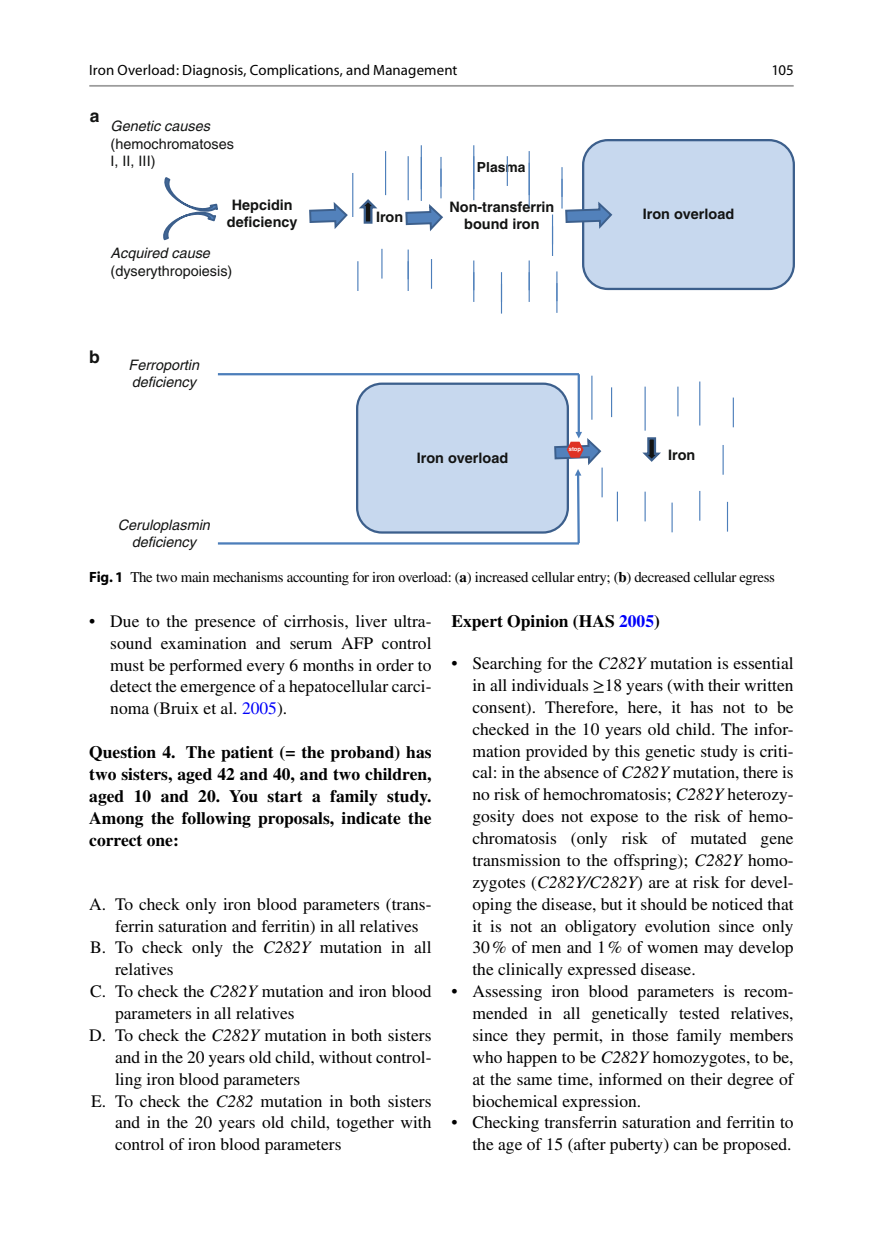
<style>
.page{position:relative;width:883px;height:1260px;background:#fff}
.page>*{position:absolute;margin:0;border:0;box-sizing:border-box;transform-origin:0 0}
.t1{font:17.5px/21.9px "Jmxsls Times";color:#000;text-align:justify}
.t2{font:700 17.5px/21.9px "Myxthh Times";color:#000;text-align:justify}
.t3{font:700 17.5px "Fmmbgq Helvetica";color:#131413}
.t4{font:14.88px "Jmxsls Times";letter-spacing:-.02em;color:#000}
.t5{font:14.88px "Ckysll Myriad";letter-spacing:.005em;color:#000}
.t6{font:700 14.35px/17.3px "Fmmbgq Helvetica";color:#131413;text-align:center}
.t7{font:italic 14.35px/17.3px "Mtrtqb Helvetica";color:#131413}
.t8{font:14.35px/17.3px "Qhmwql Helvetica";color:#131413}
.t9{font:700 13.83px "Fmmbgq Helvetica";color:#131413}
.t10{font:700 5.77px "Fmmbgq Helvetica";color:#fff}
.s1{font-family:"Ptrbbv Myriad";font-weight:700}
.s2{font-family:"Myxthh Times";font-weight:700}
.s3{color:#0000fa}
.s4{font-family:"Skftdj Times";font-style:italic}
.s5{font-family:"Blhfrh STIX General"}
</style>
<div class="page">
<div style="left:583px;top:140px;width:211px;height:149px;background:#c7d8ee;border-radius:25px"></div>
<div style="left:582px;top:139px;width:213px;height:151px;border:2px solid #3c5f8c;border-radius:25px"></div>
<svg style="left:163px;top:177px;width:55px;height:64px"></svg>
<svg style="left:309px;top:202px;width:39px;height:27px"></svg>
<svg style="left:565px;top:199px;width:48px;height:30px"></svg>
<hr style="left:556px;top:271px;width:1px;height:30px;background:#4c7eba">
<hr style="left:561px;top:167px;width:2px;height:30px;background:#4c7eba">
<hr style="left:529px;top:151px;width:1px;height:44px;background:#4c7eba">
<hr style="left:501px;top:272px;width:1px;height:30px;background:#4c7eba">
<hr style="left:507px;top:156px;width:1px;height:30px;background:#4c7eba">
<hr style="left:473px;top:156px;width:1px;height:44px;background:#4c7eba">
<hr style="left:421px;top:145px;width:1px;height:44px;background:#4c7eba">
<hr style="left:440px;top:157px;width:2px;height:30px;background:#4c7eba">
<hr style="left:408px;top:156px;width:1px;height:44px;background:#4c7eba">
<hr style="left:727px;top:502px;width:1px;height:30px;background:#4c7eba">
<svg style="left:733px;top:398px;width:1px;height:29px"></svg>
<hr style="left:699px;top:491px;width:1px;height:30px;background:#4c7eba">
<hr style="left:723px;top:445px;width:1px;height:30px;background:#4c7eba">
<hr style="left:699px;top:382px;width:1px;height:44px;background:#4c7eba">
<svg style="left:672px;top:503px;width:1px;height:29px"></svg>
<svg style="left:677px;top:387px;width:1px;height:29px"></svg>
<svg style="left:645px;top:492px;width:1px;height:29px"></svg>
<hr style="left:645px;top:387px;width:1px;height:44px;background:#4c7eba">
<hr style="left:591px;top:376px;width:1px;height:44px;background:#4c7eba">
<svg style="left:617px;top:492px;width:1px;height:29px"></svg>
<hr style="left:611px;top:387px;width:1px;height:30px;background:#4c7eba">
<hr style="left:556px;top:283px;width:1px;height:30px;background:#4c7eba">
<hr style="left:561px;top:179px;width:2px;height:30px;background:#4c7eba">
<hr style="left:529px;top:272px;width:1px;height:30px;background:#4c7eba">
<hr style="left:552px;top:226px;width:1px;height:30px;background:#4c7eba">
<hr style="left:529px;top:163px;width:1px;height:44px;background:#4c7eba">
<hr style="left:501px;top:284px;width:1px;height:30px;background:#4c7eba">
<hr style="left:473px;top:272px;width:1px;height:30px;background:#4c7eba">
<hr style="left:473px;top:145px;width:1px;height:44px;background:#4c7eba">
<hr style="left:421px;top:157px;width:1px;height:44px;background:#4c7eba">
<hr style="left:440px;top:169px;width:2px;height:29px;background:#4c7eba">
<hr style="left:408px;top:261px;width:1px;height:30px;background:#4c7eba">
<hr style="left:431px;top:259px;width:1px;height:30px;background:#4c7eba">
<hr style="left:385px;top:151px;width:1px;height:44px;background:#4c7eba">
<hr style="left:357px;top:261px;width:1px;height:30px;background:#4c7eba">
<hr style="left:381px;top:249px;width:2px;height:30px;background:#4c7eba">
<hr style="left:352px;top:173px;width:1px;height:44px;background:#4c7eba">
<svg style="left:359px;top:199px;width:19px;height:25px"></svg>
<svg style="left:405px;top:204px;width:38px;height:27px"></svg>
<div style="left:357px;top:384px;width:211px;height:149px;background:#c7d8ee;border-radius:25px"></div>
<div style="left:356px;top:383px;width:213px;height:151px;border:2px solid #3c5f8c;border-radius:25px"></div>
<svg style="left:642px;top:437px;width:19px;height:25px"></svg>
<hr style="left:218px;top:373px;width:361px;height:2px;background:#4c7eba">
<hr style="left:578px;top:374px;width:2px;height:59px;background:#4c7eba">
<hr style="left:218px;top:542px;width:361px;height:3px;background:#4c7eba">
<svg style="left:553px;top:432px;width:50px;height:113px"></svg>
<hr style="left:89px;top:85px;width:705px;height:2px;background:#9c9c9c">
<p class="t5" style="left:89px;top:64px;width:370px">Iron Overload: Diagnosis, Complications, and Management</p>
<p class="t3" style="left:90px;top:106px;width:11px">a</p>
<p class="t7" style="left:111px;top:118px;width:101px">Genetic causes</p>
<p class="t8" style="left:111px;top:136px;width:125px">(hemochromatoses<br>I, II, III)</p>
<p class="t9" style="left:477px;top:159px;width:50px">Plasma</p>
<p class="t6" style="left:227px;top:196px;width:72px">Hepcidin deficiency</p>
<p class="t7" style="left:111px;top:245px;width:101px">Acquired cause</p>
<p class="t8" style="left:111px;top:263px;width:123px">(dyserythropoiesis)</p>
<p class="t6" style="left:376px;top:208px;width:29px">Iron</p>
<p class="t6" style="left:449px;top:198px;width:107px">Non-transferrin bound iron</p>
<p class="t3" style="left:89px;top:347px;width:12px">b</p>
<p class="t7" style="left:129px;top:356px;width:72px">Ferroportin deficiency</p>
<p class="t7" style="left:118px;top:516px;width:94px;text-align:center">Ceruloplasmin deficiency</p>
<p class="t6" style="left:417px;top:449px;width:93px">Iron overload</p>
<p class="t10" style="left:569px;top:445px;width:14px">stop</p>
<p class="t5" style="left:771px;top:64px;width:24px">105</p>
<p class="t6" style="left:643px;top:205px;width:93px">Iron overload</p>
<p class="t6" style="left:668px;top:446px;width:29px">Iron</p>
<p class="t4" style="left:89px;top:571px;width:687px"><span class="s1">Fig. 1</span> The two main mechanisms accounting for iron overload: ( <span class="s2">a</span> ) increased cellular entry; ( <span class="s2">b</span> ) decreased cellular egress</p>
<p class="t1" style="left:110px;top:612px;width:323px;text-indent:-21px">• Due to the presence of cirrhosis, liver ultra&shy;sound examination and serum AFP control must be performed every 6 months in order to detect the emergence of a hepatocellular carci&shy;noma (Bruix et al. <span class="s3">2005</span> ).</p>
<p class="t2" style="left:89px;top:743px;width:344px">Question 4. The patient (= the proband) has two sisters, aged 42 and 40, and two children, aged 10 and 20. You start a family study.<br>Among the following proposals, indicate the correct one:</p>
<p class="t1" style="left:89px;top:895px;width:344px">A. To check only iron blood parameters (trans-</p>
<p class="t1" style="left:115px;top:916px;width:305px">ferrin saturation and ferritin) in all relatives</p>
<p class="t1" style="left:90px;top:938px;width:343px">B. To check only the <span class="s4">C282Y</span> mutation in all</p>
<p class="t1" style="left:115px;top:960px;width:60px">relatives</p>
<p class="t1" style="left:90px;top:982px;width:343px">C. To check the <span class="s4">C282Y</span> mutation and iron blood</p>
<p class="t1" style="left:115px;top:1004px;width:181px">parameters in all relatives</p>
<p class="t1" style="left:89px;top:1026px;width:344px">D. To check the <span class="s4">C282Y</span> mutation in both sisters</p>
<p class="t1" style="left:115px;top:1048px;width:318px">and in the 20 years old child, without control-</p>
<p class="t1" style="left:115px;top:1070px;width:187px">ling iron blood parameters</p>
<p class="t1" style="left:91px;top:1091px;width:342px">E. To check the <span class="s4">C282</span> mutation in both sisters</p>
<p class="t1" style="left:115px;top:1113px;width:318px">and in the 20 years old child, together with</p>
<p class="t1" style="left:115px;top:1135px;width:228px">control of iron blood parameters</p>
<p class="t2" style="left:451px;top:612px;width:210px">Expert Opinion (HAS <span class="s3">2005</span> )</p>
<p class="t1" style="left:472px;top:654px;width:323px;text-indent:-21px">• Searching for the <span class="s4">C282Y</span> mutation is essential in all individuals <span class="s5">≥</span>18 years (with their written consent). Therefore, here, it has not to be checked in the 10 years old child. The infor&shy;mation provided by this genetic study is criti&shy;cal: in the absence of <span class="s4">C282Y</span> mutation, there is no risk of hemochromatosis; <span class="s4">C282Y</span> heterozy&shy;gosity does not expose to the risk of hemo&shy;chromatosis (only risk of mutated gene transmission to the offspring); <span class="s4">C282Y</span> homo&shy;zygotes ( <span class="s4">C282Y/C282Y</span> ) are at risk for devel&shy;oping the disease, but it should be noticed that it is not an obligatory evolution since only 30 % of men and 1 % of women may develop the clinically expressed disease.</p>
<p class="t1" style="left:472px;top:982px;width:323px;text-indent:-21px">• Assessing iron blood parameters is recom&shy;mended in all genetically tested relatives, since they permit, in those family members who happen to be <span class="s4">C282Y</span> homozygotes, to be, at the same time, informed on their degree of biochemical expression.</p>
<p class="t1" style="left:451px;top:1113px;width:344px;text-align:right">• Checking transferrin saturation and ferritin to the age of 15 (after puberty) can be proposed.</p>
</div>
